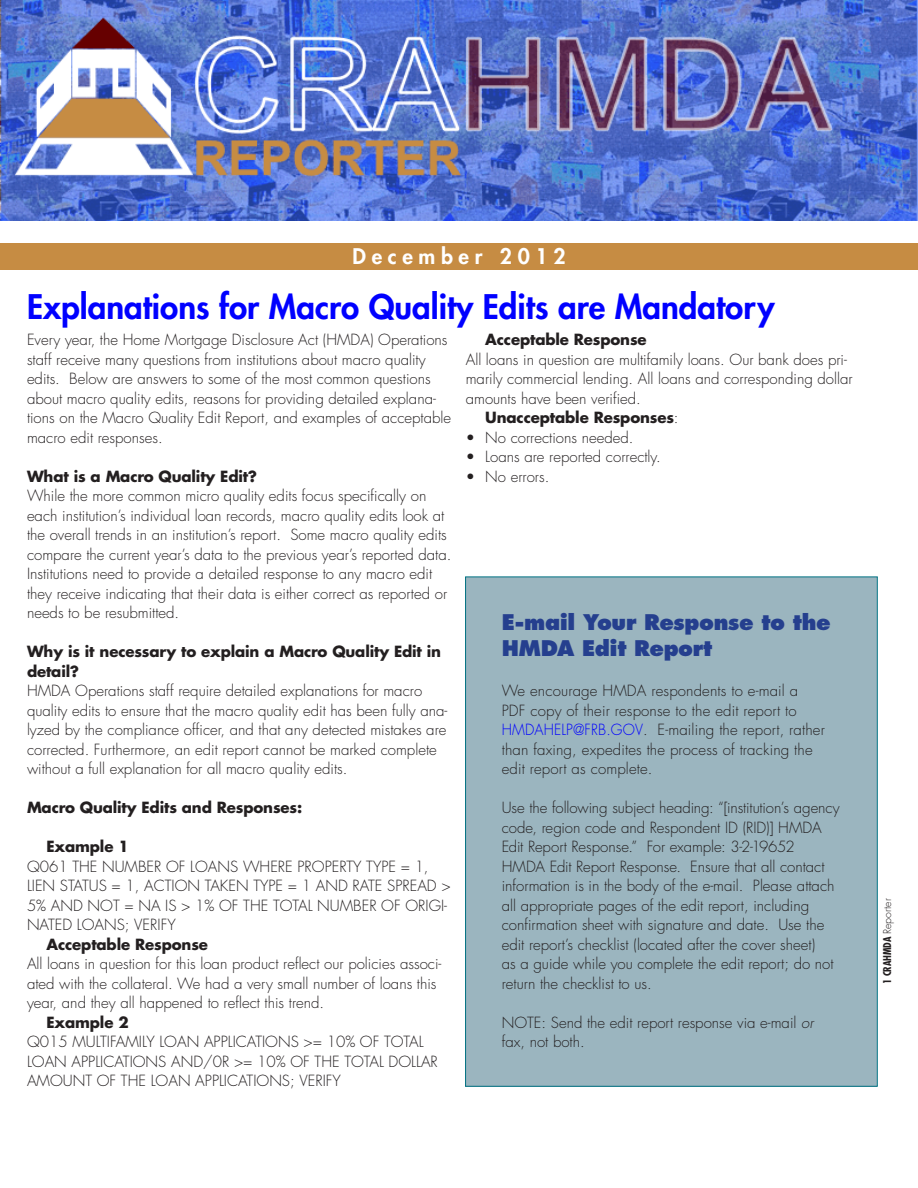
<style>
.page{position:relative;width:918px;height:1188px;background:#fff}
.page>*{position:absolute;margin:0;border:0;box-sizing:border-box;transform-origin:0 0}
.Front_heading{font:800 33px "Futura Std";color:#00f}
.Inside_headers{font:800 21px/25.5px "Futura Std";letter-spacing:-.02em;color:#253f8e}
.t1{font:800 21px "Futura Std";letter-spacing:.27em;color:#fff}
.Body_text{font:300 15px/19.5px "Futura Std";color:#231f20}
.Front_heading-2{font:300 15px/19.5px "Futura Std";color:#231f20}
.Body_text-2{font:700 15px/19.5px "Futura Std";letter-spacing:-.01em;color:#231f20}
.t2{font:700 condensed 10.5px "Futura Std";letter-spacing:-.01em;color:#231f20}
.s1{font-weight:300}
.s2{color:#00f}
.s3{font-style:italic}
.s4{font-weight:300;font-stretch:normal}
</style>
<div class="page">
<div style="left:0;top:243px;width:918px;height:26px;background:#c68c43"></div>
<img style="left:0;top:0;width:918px;height:220px">
<div style="left:466px;top:577px;width:411px;height:509px;background:#9bb5bf"></div>
<p class="t1" style="left:352px;top:243px;width:215px">December 2012</p>
<h2 class="Front_heading" style="left:27px;top:286px;width:749px">Explanations for Macro Quality Edits are Mandatory</h2>
<h2 class="Front_heading-2" style="left:27px;top:331px;width:426px">Every year, the Home Mortgage Disclosure Act (HMDA) Operations staff receive many questions from institutions about macro quality edits. Below are answers to some of the most common questions about macro quality edits, reasons for providing detailed explana&shy;tions on the Macro Quality Edit Report, and examples of acceptable macro edit responses.</h2>
<p class="Body_text-2" style="left:27px;top:466px;width:231px">What is a Macro Quality Edit?</p>
<p class="Body_text" style="left:27px;top:487px;width:426px">While the more common micro quality edits focus specifically on each institution’s individual loan records, macro quality edits look at the overall trends in an institution’s report. Some macro quality edits compare the current year’s data to the previous year’s reported data.<br>Institutions need to provide a detailed response to any macro edit they receive indicating that their data is either correct as reported or needs to be resubmitted.</p>
<p class="Body_text-2" style="left:27px;top:642px;width:416px">Why is it necessary to explain a Macro Quality Edit in detail?</p>
<p class="Body_text" style="left:27px;top:682px;width:422px">HMDA Operations staff require detailed explanations for macro quality edits to ensure that the macro quality edit has been fully ana&shy;lyzed by the compliance officer, and that any detected mistakes are corrected. Furthermore, an edit report cannot be marked complete without a full explanation for all macro quality edits.</p>
<p class="Body_text-2" style="left:27px;top:798px;width:277px">Macro Quality Edits and Responses:</p>
<p class="Body_text-2" style="left:46px;top:837px;width:84px">Example 1</p>
<p class="Body_text" style="left:27px;top:857px;width:425px">Q061 THE NUMBER OF LOANS WHERE PROPERTY TYPE = 1, LIEN STATUS = 1, ACTION TAKEN TYPE = 1 AND RATE SPREAD &gt; 5% AND NOT = NA IS &gt; 1% OF THE TOTAL NUMBER OF ORIGI-NATED LOANS; VERIFY</p>
<p class="Body_text-2" style="left:46px;top:934px;width:163px">Acceptable Response</p>
<p class="Body_text" style="left:27px;top:955px;width:416px">All loans in question for this loan product reflect our policies associ&shy;ated with the collateral. We had a very small number of loans this year, and they all happened to reflect this trend.</p>
<p class="Body_text-2" style="left:46px;top:1012px;width:84px">Example 2</p>
<p class="Body_text" style="left:27px;top:1033px;width:412px">Q015 MULTIFAMILY LOAN APPLICATIONS &gt;= 10% OF TOTAL<br>LOAN APPLICATIONS AND/0R &gt;= 10% OF THE TOTAL DOLLAR<br>AMOUNT OF THE LOAN APPLICATIONS; VERIFY</p>
<p class="Body_text-2" style="left:485px;top:330px;width:163px">Acceptable Response</p>
<p class="Body_text" style="left:466px;top:350px;width:388px">All loans in question are multifamily loans. Our bank does pri&shy;marily commercial lending. All loans and corresponding dollar amounts have been verified.</p>
<p class="Body_text-2" style="left:485px;top:408px;width:195px">Unacceptable Responses<span class="s1">:</span></p>
<p class="Body_text" style="left:466px;top:428px;width:169px">• No corrections needed.</p>
<p class="Body_text" style="left:466px;top:448px;width:197px">• Loans are reported correctly.</p>
<p class="Body_text" style="left:466px;top:467px;width:85px">• No errors.</p>
<p class="Inside_headers" style="left:502px;top:610px;width:331px">E-mail Your Response to the<br>HMDA Edit Report</p>
<p class="Body_text" style="left:502px;top:682px;width:325px">We encourage HMDA respondents to e-mail a PDF copy of their response to the edit report to <span class="s2">HMDAHELP@FRB.GOV</span>. E-mailing the report, rather than faxing, expedites the process of tracking the edit report as complete.</p>
<p class="Body_text" style="left:502px;top:799px;width:340px">Use the following subject heading: “[institution’s agency code, region code and Respondent ID (RID)] HMDA Edit Report Response.” For example: 3-2-19652<br>HMDA Edit Report Response. Ensure that all contact information is in the body of the e-mail. Please attach all appropriate pages of the edit report, including confirmation sheet with signature and date. Use the edit report’s checklist (located after the cover sheet)<br>as a guide while you complete the edit report; do not return the checklist to us.</p>
<p class="Body_text" style="left:502px;top:1013px;width:313px">NOTE: Send the edit report response via e-mail <span class="s3">or </span>fax, not both.</p>
<p class="t2" style="left:881px;top:984px;width:87px;rotate:-90deg">1 CRAHMDA <span class="s4">Reporter</span></p>
</div>
